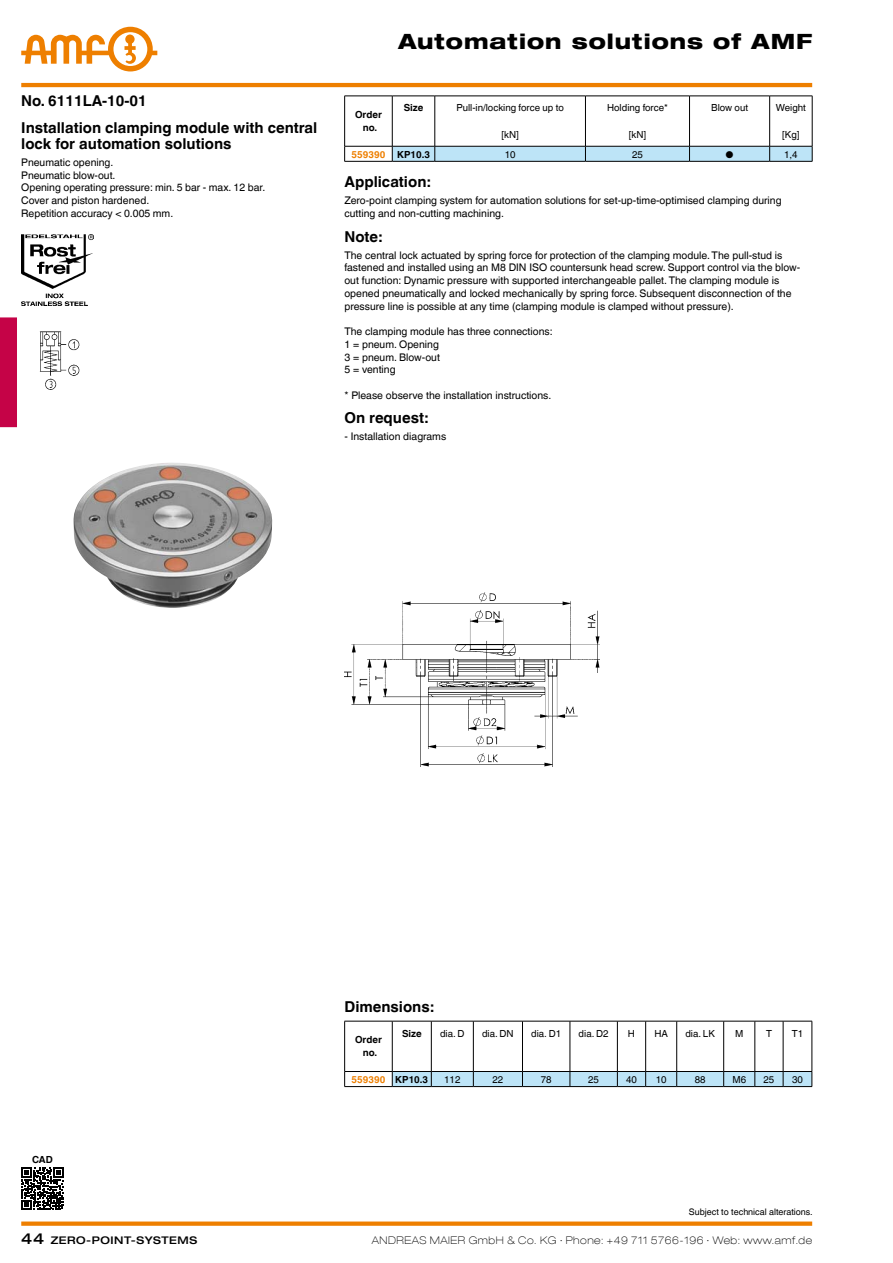
<style>
.page{position:relative;width:893px;height:1263px;background:#fff}
.page>*{position:absolute;margin:0;border:0;box-sizing:border-box;transform-origin:0 0}
.t1{font:800 expanded 21px "Helvetica Neue LT Com";letter-spacing:.05em;color:#000}
.t2{font:700 15px/16px "Helvetica World";color:#000}
.t3{font:10.5px/12.8px "Helvetica World";color:#000}
.t4{font:100 expanded 10.5px "Helvetica Neue LT Com";letter-spacing:.05em;color:#000}
.t5{font:500 expanded 10.5px "Helvetica Neue LT Com";letter-spacing:.05em;color:#000}
.t6{font:9.75px "Helvetica World";color:#000}
.t7{font:700 9.75px/12.8px "Helvetica World";color:#000;text-align:center}
.t8{font:700 9.75px "Helvetica World";color:#ee7f00}
.t9{font:9px "Helvetica World";color:#000}
.s1{color:#000}
.s2{font-size:15px}
</style>
<div class="page">
<hr style="left:21px;top:83px;width:791px;height:4px;background:#ee7f00">
<svg style="left:21px;top:27px;width:136px;height:44px"></svg>
<div style="left:0;top:317px;width:17px;height:110px;background:#c50347"></div>
<div style="left:21px;top:1221px;width:791px;height:5px;background:#ee7f00"></div>
<svg style="left:344px;top:96px;width:469px;height:65px"></svg>
<hr style="left:344px;top:161px;width:48px;height:1px;background:#000">
<hr style="left:392px;top:161px;width:43px;height:1px;background:#000">
<hr style="left:435px;top:161px;width:150px;height:1px;background:#000">
<hr style="left:585px;top:161px;width:104px;height:1px;background:#000">
<hr style="left:689px;top:161px;width:81px;height:1px;background:#000">
<hr style="left:770px;top:161px;width:42px;height:1px;background:#000">
<svg style="left:344px;top:1021px;width:469px;height:66px"></svg>
<img style="left:345px;top:592px;width:255px;height:175px">
<img style="left:73px;top:463px;width:200px;height:145px">
<svg style="left:21px;top:1167px;width:43px;height:43px"></svg>
<img style="left:39px;top:331px;width:41px;height:59px">
<img style="left:21px;top:235px;width:73px;height:70px">
<h2 class="t2" style="left:21px;top:93px;width:127px">No. 6111LA-10-01</h2>
<h2 class="t2" style="left:21px;top:120px;width:298px">Installation clamping module with central lock for automation solutions</h2>
<p class="t3" style="left:21px;top:156px;width:245px">Pneumatic opening.<br>Pneumatic blow-out.<br>Opening operating pressure: min. 5 bar - max. 12 bar.<br>Cover and piston hardened.<br>Repetition accuracy &lt; 0.005 mm.</p>
<h1 class="t1" style="left:398px;top:28px;width:375px">Automation solutions of AMF</h1>
<p class="t7" style="left:355px;top:108px;width:28px">Order no.</p>
<p class="t7" style="left:404px;top:102px;width:21px">Size</p>
<p class="t6" style="left:456px;top:102px;width:109px">Pull-in/locking force up to</p>
<p class="t6" style="left:501px;top:129px;width:19px">[kN]</p>
<p class="t6" style="left:607px;top:102px;width:62px">Holding force*</p>
<p class="t6" style="left:629px;top:129px;width:19px">[kN]</p>
<p class="t6" style="left:711px;top:102px;width:38px">Blow out</p>
<p class="t6" style="left:776px;top:102px;width:31px">Weight</p>
<p class="t6" style="left:782px;top:129px;width:19px">[Kg]</p>
<p class="t8" style="left:352px;top:148px;width:80px">559390 <span class="s1">KP10.3</span></p>
<p class="t6" style="left:505px;top:148px;width:12px">10</p>
<p class="t6" style="left:632px;top:148px;width:12px">25</p>
<p class="t6" style="left:725px;top:148px;width:10px">●</p>
<p class="t6" style="left:784px;top:148px;width:15px">1,4</p>
<h2 class="t2" style="left:344px;top:174px;width:88px">Application:</h2>
<p class="t3" style="left:344px;top:194px;width:439px">Zero-point clamping system for automation solutions for set-up-time-optimised clamping during cutting and non-cutting machining.</p>
<h2 class="t2" style="left:344px;top:228px;width:39px">Note:</h2>
<p class="t3" style="left:344px;top:249px;width:457px">The central lock actuated by spring force for protection of the clamping module. The pull-stud is fastened and installed using an M8 DIN ISO countersunk head screw. Support control via the blow&shy;out function: Dynamic pressure with supported interchangeable pallet. The clamping module is opened pneumatically and locked mechanically by spring force. Subsequent disconnection of the pressure line is possible at any time (clamping module is clamped without pressure).</p>
<p class="t3" style="left:344px;top:325px;width:210px">The clamping module has three connections:<br>1 = pneum. Opening<br>3 = pneum. Blow-out<br>5 = venting</p>
<p class="t3" style="left:344px;top:389px;width:208px">* Please observe the installation instructions.</p>
<h2 class="t2" style="left:344px;top:410px;width:85px">On request:</h2>
<p class="t3" style="left:344px;top:430px;width:103px">- Installation diagrams</p>
<p class="t7" style="left:32px;top:1154px;width:22px">CAD</p>
<h2 class="t2" style="left:344px;top:999px;width:91px">Dimensions:</h2>
<p class="t7" style="left:355px;top:1034px;width:28px">Order no.</p>
<p class="t7" style="left:402px;top:1027px;width:21px">Size</p>
<p class="t6" style="left:440px;top:1027px;width:26px">dia. D</p>
<p class="t6" style="left:482px;top:1027px;width:33px">dia. DN</p>
<p class="t6" style="left:531px;top:1027px;width:32px">dia. D1</p>
<p class="t6" style="left:579px;top:1027px;width:32px">dia. D2</p>
<p class="t6" style="left:628px;top:1027px;width:9px">H</p>
<p class="t6" style="left:654px;top:1027px;width:15px">HA</p>
<p class="t6" style="left:685px;top:1027px;width:31px">dia. LK</p>
<p class="t6" style="left:735px;top:1027px;width:10px">M</p>
<p class="t6" style="left:766px;top:1027px;width:7px">T</p>
<p class="t6" style="left:792px;top:1027px;width:13px">T1</p>
<p class="t8" style="left:352px;top:1074px;width:78px">559390 <span class="s1">KP10.3</span></p>
<p class="t6" style="left:444px;top:1074px;width:18px">112</p>
<p class="t6" style="left:492px;top:1074px;width:12px">22</p>
<p class="t6" style="left:541px;top:1074px;width:12px">78</p>
<p class="t6" style="left:588px;top:1074px;width:12px">25</p>
<p class="t6" style="left:626px;top:1074px;width:12px">40</p>
<p class="t6" style="left:656px;top:1074px;width:12px">10</p>
<p class="t6" style="left:695px;top:1074px;width:12px">88</p>
<p class="t6" style="left:732px;top:1074px;width:15px">M6</p>
<p class="t6" style="left:763px;top:1074px;width:12px">25</p>
<p class="t6" style="left:792px;top:1074px;width:12px">30</p>
<p class="t9" style="left:689px;top:1207px;width:125px">Subject to technical alterations.</p>
<p class="t5" style="left:21px;top:1233px;width:48px"><span class="s2">44</span> ZERO</p>
<p class="t5" style="left:86px;top:1233px;width:23px">-POINT</p>
<p class="t5" style="left:131px;top:1233px;width:41px">-SYSTEM</p>
<p class="t5" style="left:189px;top:1233px;width:9px">S</p>
<p class="t4" style="left:372px;top:1233px;width:442px">ANDREAS MAIER GmbH &amp; Co. KG ∙ Phone: +49 711 5766-196 ∙ Web: www.amf.de</p>
</div>
